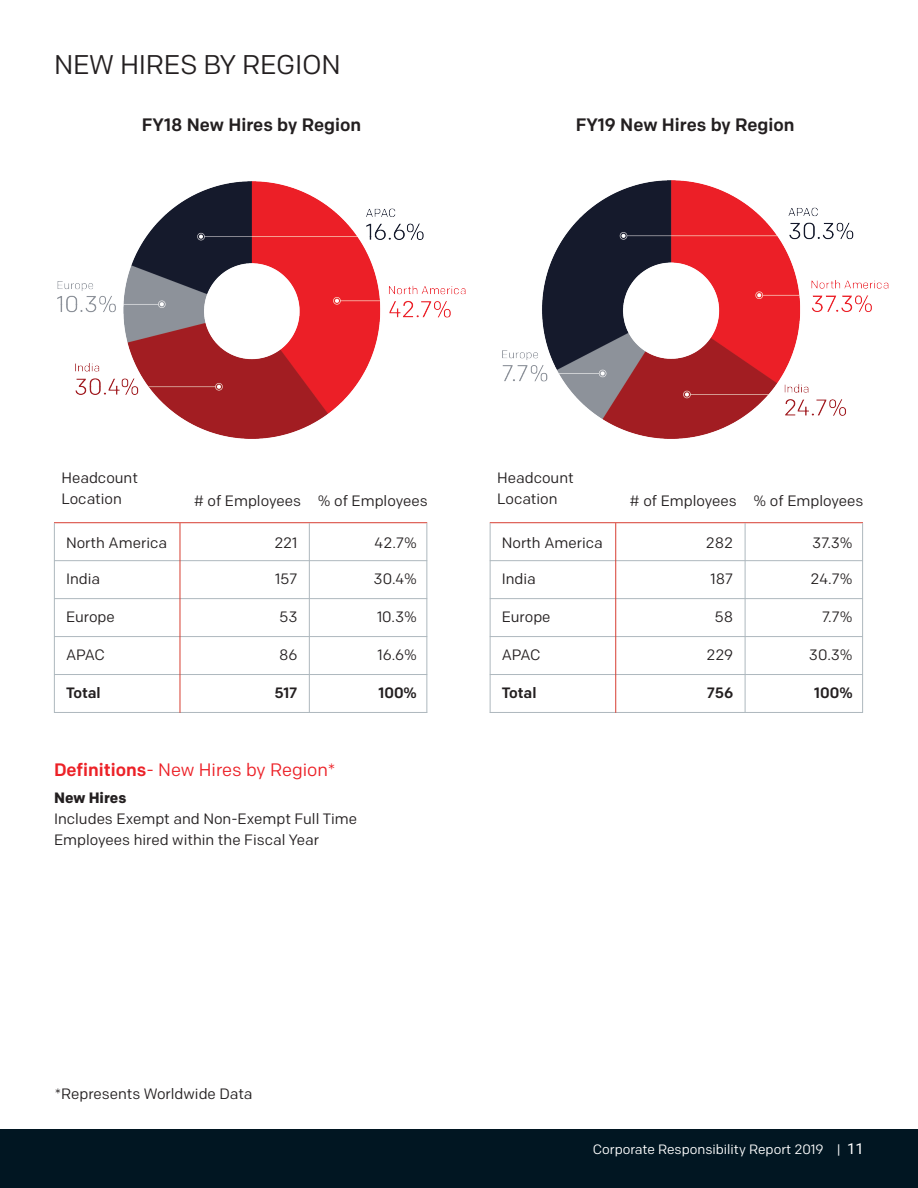
<style>
.page{position:relative;width:918px;height:1188px;background:#fff}
.page>*{position:absolute;margin:0;border:0;box-sizing:border-box;transform-origin:0 0}
.t1{font:27px "Colfax";letter-spacing:-.01em;color:#231f20}
.Sub_Title{font:500 18px "Colfax";color:#231f20}
.Sub_Title-2{font:18px "Colfax";color:#ec2127}
.Sub_Title-3{font:15px/21px "Colfax";color:#231f20}
.Body_Bold{font:15px/21px "Colfax";color:#231f20}
.Sub_Title-4{font:500 15px "Colfax";color:#231f20}
.t2{font:13.5px "Colfax";color:#fff}
.s1{font-weight:500}
.s2{font-weight:700}
.s3{font-family:"Roboto"}
.s4{font-family:"Roboto";font-size:15px}
</style>
<div class="page">
<div style="left:0;top:1129px;width:918px;height:59px;background:#011622"></div>
<img style="left:57px;top:182px;width:402px;height:256px">
<img style="left:460px;top:180px;width:429px;height:259px">
<hr style="left:54px;top:522px;width:373px;height:1px;background:#d73e32">
<hr style="left:490px;top:522px;width:373px;height:1px;background:#d73e32">
<hr style="left:309px;top:523px;width:1px;height:190px;background:#aeb8be">
<hr style="left:745px;top:523px;width:1px;height:190px;background:#aeb8be">
<hr style="left:426px;top:523px;width:1px;height:190px;background:#aeb8be">
<hr style="left:862px;top:523px;width:1px;height:190px;background:#aeb8be">
<hr style="left:54px;top:523px;width:1px;height:190px;background:#aeb8be">
<hr style="left:490px;top:523px;width:1px;height:190px;background:#aeb8be">
<hr style="left:54px;top:598px;width:373px;height:1px;background:#aeb8be">
<hr style="left:490px;top:598px;width:373px;height:1px;background:#aeb8be">
<hr style="left:54px;top:674px;width:373px;height:1px;background:#aeb8be">
<hr style="left:490px;top:674px;width:373px;height:1px;background:#aeb8be">
<hr style="left:54px;top:560px;width:373px;height:1px;background:#aeb8be">
<hr style="left:490px;top:560px;width:373px;height:1px;background:#aeb8be">
<hr style="left:54px;top:636px;width:373px;height:1px;background:#aeb8be">
<hr style="left:490px;top:636px;width:373px;height:1px;background:#aeb8be">
<hr style="left:54px;top:712px;width:373px;height:1px;background:#aeb8be">
<hr style="left:490px;top:712px;width:373px;height:1px;background:#aeb8be">
<hr style="left:180px;top:523px;width:1px;height:190px;background:#d73e32">
<hr style="left:615px;top:523px;width:1px;height:190px;background:#d73e32">
<p class="t1" style="left:54px;top:48px;width:288px">NEW HIRES BY REGION</p>
<p class="Sub_Title" style="left:142px;top:114px;width:221px">FY18 New Hires by Region</p>
<p class="Sub_Title" style="left:576px;top:114px;width:221px">FY19 New Hires by Region</p>
<p class="Sub_Title-3" style="left:61px;top:467px;width:78px">Headcount<br>Location</p>
<p class="Sub_Title-3" style="left:497px;top:467px;width:78px">Headcount<br>Location</p>
<p class="Sub_Title-3" style="left:194px;top:491px;width:109px"># of Employees</p>
<p class="Sub_Title-3" style="left:630px;top:491px;width:109px"># of Employees</p>
<p class="Sub_Title-3" style="left:274px;top:532px;width:25px">221</p>
<p class="Sub_Title-3" style="left:706px;top:532px;width:29px">282</p>
<p class="Sub_Title-3" style="left:275px;top:568px;width:24px">157</p>
<p class="Sub_Title-3" style="left:710px;top:568px;width:24px">187</p>
<p class="Sub_Title-3" style="left:279px;top:607px;width:20px">53</p>
<p class="Sub_Title-3" style="left:714px;top:607px;width:20px">58</p>
<p class="Sub_Title-3" style="left:279px;top:644px;width:20px">86</p>
<p class="Sub_Title-3" style="left:707px;top:644px;width:28px">229</p>
<p class="Sub_Title-4" style="left:274px;top:684px;width:25px">517</p>
<p class="Sub_Title-4" style="left:707px;top:684px;width:28px">756</p>
<p class="Sub_Title-3" style="left:318px;top:491px;width:111px">% of Employees</p>
<p class="Sub_Title-3" style="left:754px;top:491px;width:111px">% of Employees</p>
<p class="Sub_Title-3" style="left:374px;top:532px;width:44px">42.7%</p>
<p class="Sub_Title-3" style="left:812px;top:532px;width:42px">37.3%</p>
<p class="Sub_Title-3" style="left:374px;top:568px;width:45px">30.4%</p>
<p class="Sub_Title-3" style="left:810px;top:568px;width:44px">24.7%</p>
<p class="Sub_Title-3" style="left:377px;top:607px;width:41px">10.3%</p>
<p class="Sub_Title-3" style="left:822px;top:607px;width:32px">7.7%</p>
<p class="Sub_Title-3" style="left:378px;top:644px;width:41px">16.6%</p>
<p class="Sub_Title-3" style="left:809px;top:644px;width:45px">30.3%</p>
<p class="Sub_Title-4" style="left:379px;top:684px;width:40px">100%</p>
<p class="Sub_Title-4" style="left:814px;top:684px;width:40px">100%</p>
<p class="Sub_Title-3" style="left:66px;top:532px;width:103px">North America</p>
<p class="Sub_Title-3" style="left:502px;top:532px;width:103px">North America</p>
<p class="Sub_Title-3" style="left:66px;top:568px;width:36px">India</p>
<p class="Sub_Title-3" style="left:502px;top:568px;width:36px">India</p>
<p class="Sub_Title-3" style="left:66px;top:607px;width:50px">Europe</p>
<p class="Sub_Title-3" style="left:502px;top:607px;width:50px">Europe</p>
<p class="Sub_Title-3" style="left:66px;top:644px;width:40px">APAC</p>
<p class="Sub_Title-3" style="left:502px;top:644px;width:40px">APAC</p>
<p class="Sub_Title-4" style="left:66px;top:684px;width:36px">Total</p>
<p class="Sub_Title-4" style="left:502px;top:684px;width:36px">Total</p>
<p class="Sub_Title-2" style="left:54px;top:758px;width:283px"><span class="s1">Definitions</span>- New Hires by Region*</p>
<p class="Body_Bold" style="left:54px;top:788px;width:305px"><span class="s2">New Hires<br></span>Includes Exempt and Non-Exempt Full Time<br>Employees hired within the Fiscal Year</p>
<p class="Body_Bold" style="left:55px;top:1084px;width:199px">*Represents Worldwide Data</p>
<p class="t2" style="left:593px;top:1141px;width:273px">Corporate Responsibility Report 2019 <span class="s3">|</span> <span class="s4">11</span></p>
</div>
